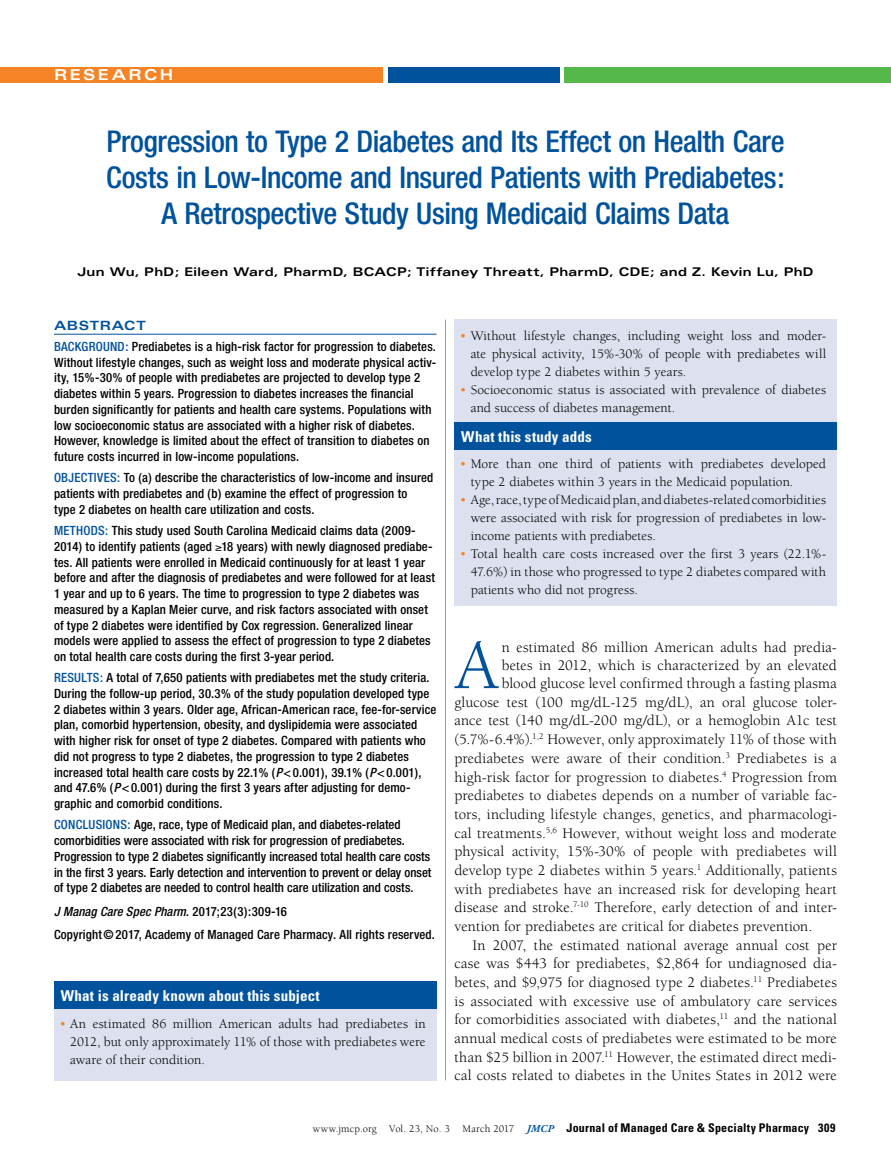
<style>
.page{position:relative;width:891px;height:1175px;background:#fff}
.page>*{position:absolute;margin:0;border:0;box-sizing:border-box;transform-origin:0 0}
.t1{font:71.7px "Berkeley Pro";color:#00529c}
.t2{font:500 condensed 30px/36px "Helvetica Neue";letter-spacing:-.015em;color:#00529c;text-align:center}
.t3{font:15px "Berkeley Pro";letter-spacing:.005em;color:#000}
.t4{font:700 condensed 15px "Univers";letter-spacing:.01em;color:#fff}
.t5{font:700 expanded 15px "Univers";letter-spacing:.16em;color:#fff}
.t6{font:13.5px/18px "Berkeley Pro";letter-spacing:.005em;color:#000;text-align:justify}
.t7{font:500 condensed 12.75px/15.8px "Helvetica Neue";letter-spacing:.01em;color:#000}
.t8{font:700 expanded 12.75px "Univers";letter-spacing:.045em;color:#00529c}
.t9{font:700 condensed 12px "Univers";letter-spacing:.015em;color:#000}
.t10{font:700 expanded 12px "Univers";letter-spacing:.02em;color:#000}
.s1{color:#00529c}
.s2{font-style:italic}
.s3{color:#f58427}
.s4{font-family:"Berkeley Pro";font-weight:400;font-stretch:normal;font-size:10.5px}
.s5{font-family:"Adobe Garamond Pro";font-style:italic;font-stretch:normal;font-size:10.5px;color:#00529c}
</style>
<div class="page">
<hr style="left:54px;top:334px;width:382px;height:1px;background:#00529c">
<hr style="left:445px;top:319px;width:1px;height:761px;background:#f58427">
<div style="left:0;top:67px;width:383px;height:15px;background:#f58427"></div>
<div style="left:388px;top:67px;width:172px;height:15px;background:#00529c"></div>
<div style="left:565px;top:67px;width:326px;height:16px;background:#54b948"></div>
<div style="left:54px;top:999px;width:382px;height:81px;background:#dde1ef"></div>
<div style="left:54px;top:981px;width:382px;height:28px;background:#00529c"></div>
<div style="left:455px;top:319px;width:382px;height:131px;background:#dde1ef"></div>
<div style="left:455px;top:432px;width:382px;height:174px;background:#dde1ef"></div>
<div style="left:455px;top:422px;width:382px;height:27px;background:#00529c"></div>
<p class="t5" style="left:54px;top:66px;width:121px">RESEARCH</p>
<h2 class="t2" style="left:106px;top:123px;width:680px">Progression to Type 2 Diabetes and Its Effect on Health Care<br>Costs in Low-Income and Insured Patients with Prediabetes:<br>A Retrospective Study Using Medicaid Claims Data</h2>
<p class="t10" style="left:77px;top:265px;width:738px">Jun Wu, PhD; Eileen Ward, PharmD, BCACP; Tiffaney Threatt, PharmD, CDE; and Z. Kevin Lu, PhD</p>
<p class="t8" style="left:54px;top:318px;width:93px">ABSTRACT</p>
<p class="t7" style="left:54px;top:338px;width:384px"><span class="s1">BACKGROUND:</span> Prediabetes is a high-risk factor for progression to diabetes.<br>Without lifestyle changes, such as weight loss and moderate physical activ&shy;ity, 15%-30% of people with prediabetes are projected to develop type 2 diabetes within 5 years. Progression to diabetes increases the financial burden significantly for patients and health care systems. Populations with low socioeconomic status are associated with a higher risk of diabetes.<br>However, knowledge is limited about the effect of transition to diabetes on future costs incurred in low-income populations.</p>
<p class="t7" style="left:54px;top:470px;width:381px"><span class="s1">OBJECTIVES:</span> To (a) describe the characteristics of low-income and insured patients with prediabetes and (b) examine the effect of progression to<br>type 2 diabetes on health care utilization and costs.</p>
<p class="t7" style="left:54px;top:522px;width:382px"><span class="s1">METHODS:</span> This study used South Carolina Medicaid claims data (2009- 2014) to identify patients (aged ≥18 years) with newly diagnosed prediabe&shy;tes. All patients were enrolled in Medicaid continuously for at least 1 year before and after the diagnosis of prediabetes and were followed for at least 1 year and up to 6 years. The time to progression to type 2 diabetes was measured by a Kaplan Meier curve, and risk factors associated with onset of type 2 diabetes were identified by Cox regression. Generalized linear models were applied to assess the effect of progression to type 2 diabetes on total health care costs during the first 3-year period.</p>
<p class="t7" style="left:54px;top:669px;width:384px"><span class="s1">RESULTS:</span> A total of 7,650 patients with prediabetes met the study criteria.<br>During the follow-up period, 30.3% of the study population developed type 2 diabetes within 3 years. Older age, African-American race, fee-for-service plan, comorbid hypertension, obesity, and dyslipidemia were associated with higher risk for onset of type 2 diabetes. Compared with patients who did not progress to type 2 diabetes, the progression to type 2 diabetes increased total health care costs by 22.1% (<span class="s2">P</span>&lt;0.001), 39.1% (<span class="s2">P</span>&lt;0.001), and 47.6% (<span class="s2">P</span>&lt;0.001) during the first 3 years after adjusting for demo&shy;graphic and comorbid conditions.</p>
<p class="t7" style="left:54px;top:816px;width:379px"><span class="s1">CONCLUSIONS:</span> Age, race, type of Medicaid plan, and diabetes-related comorbidities were associated with risk for progression of prediabetes.<br>Progression to type 2 diabetes significantly increased total health care costs in the first 3 years. Early detection and intervention to prevent or delay onset of type 2 diabetes are needed to control health care utilization and costs.</p>
<p class="t7" style="left:54px;top:899px;width:382px;line-height:23.4px"><span class="s2">J Manag Care Spec Pharm.</span> 2017;23(3):309-16<br>Copyright©2017, Academy of Managed Care Pharmacy. All rights reserved.</p>
<p class="t4" style="left:61px;top:986px;width:261px">What is already known about this subject</p>
<p class="t6" style="left:70px;top:1015px;width:357px;text-indent:-11px"><span class="s3">•</span> An estimated 86 million American adults had prediabetes in 2012, but only approximately 11% of those with prediabetes were aware of their condition.</p>
<p class="t6" style="left:471px;top:327px;width:357px;text-indent:-11px"><span class="s3">•</span> Without lifestyle changes, including weight loss and moder&shy;ate physical activity, 15%-30% of people with prediabetes will develop type 2 diabetes within 5 years.</p>
<p class="t6" style="left:471px;top:381px;width:357px;text-indent:-11px"><span class="s3">•</span> Socioeconomic status is associated with prevalence of diabetes and success of diabetes management.</p>
<p class="t4" style="left:461px;top:427px;width:132px">What this study adds</p>
<p class="t6" style="left:471px;top:454px;width:357px;text-indent:-11px"><span class="s3">•</span> More than one third of patients with prediabetes developed type 2 diabetes within 3 years in the Medicaid population.</p>
<p class="t6" style="left:471px;top:490px;width:357px;text-indent:-11px"><span class="s3">•</span> Age, race, type of Medicaid plan, and diabetes-related comorbidities were associated with risk for progression of prediabetes in low&shy;income patients with prediabetes.</p>
<p class="t6" style="left:471px;top:544px;width:357px;text-indent:-11px"><span class="s3">•</span> Total health care costs increased over the first 3 years (22.1%- 47.6%) in those who progressed to type 2 diabetes compared with patients who did not progress.</p>
<h1 class="t1" style="left:455px;top:626px;width:45px">A</h1>
<p class="t3" style="left:502px;top:639px;width:337px">n estimated 86 million American adults had predia-</p>
<p class="t3" style="left:502px;top:657px;width:337px">betes in 2012, which is characterized by an elevated</p>
<p class="t3" style="left:502px;top:675px;width:337px">blood glucose level confirmed through a fasting plasma</p>
<p class="t3" style="left:455px;top:693px;width:384px">glucose test (100 mg/dL-125 mg/dL), an oral glucose toler-</p>
<p class="t3" style="left:455px;top:712px;width:384px">ance test (140 mg/dL-200 mg/dL), or a hemoglobin A1c test</p>
<p class="t3" style="left:455px;top:731px;width:384px">(5.7%-6.4%).<sup>1,2</sup> However, only approximately 11% of those with</p>
<p class="t3" style="left:455px;top:750px;width:384px">prediabetes were aware of their condition.<sup>3</sup> Prediabetes is a</p>
<p class="t3" style="left:455px;top:768px;width:384px">high-risk factor for progression to diabetes.<sup>4</sup> Progression from</p>
<p class="t3" style="left:455px;top:787px;width:384px">prediabetes to diabetes depends on a number of variable fac-</p>
<p class="t3" style="left:455px;top:806px;width:384px">tors, including lifestyle changes, genetics, and pharmacologi-</p>
<p class="t3" style="left:455px;top:824px;width:384px">cal treatments.<sup>5,6</sup> However, without weight loss and moderate</p>
<p class="t3" style="left:455px;top:843px;width:384px">physical activity, 15%-30% of people with prediabetes will</p>
<p class="t3" style="left:455px;top:862px;width:384px">develop type 2 diabetes within 5 years.<sup>1</sup> Additionally, patients</p>
<p class="t3" style="left:455px;top:880px;width:384px">with prediabetes have an increased risk for developing heart</p>
<p class="t3" style="left:455px;top:899px;width:384px">disease and stroke.<sup>7-10</sup> Therefore, early detection of and inter-</p>
<p class="t3" style="left:455px;top:918px;width:359px">vention for prediabetes are critical for diabetes prevention.</p>
<p class="t3" style="left:473px;top:936px;width:366px">In 2007, the estimated national average annual cost per</p>
<p class="t3" style="left:455px;top:955px;width:384px">case was $443 for prediabetes, $2,864 for undiagnosed dia-</p>
<p class="t3" style="left:455px;top:974px;width:384px">betes, and $9,975 for diagnosed type 2 diabetes.<sup>11</sup> Prediabetes</p>
<p class="t3" style="left:455px;top:992px;width:384px">is associated with excessive use of ambulatory care services</p>
<p class="t3" style="left:455px;top:1011px;width:384px">for comorbidities associated with diabetes,<sup>11</sup> and the national</p>
<p class="t3" style="left:455px;top:1030px;width:384px">annual medical costs of prediabetes were estimated to be more</p>
<p class="t3" style="left:455px;top:1048px;width:384px">than $25 billion in 2007.<sup>11</sup> However, the estimated direct medi-</p>
<p class="t3" style="left:455px;top:1067px;width:384px">cal costs related to diabetes in the Unites States in 2012 were</p>
<p class="t9" style="left:313px;top:1120px;width:524px"><span class="s4">www.jmcp.org Vol. 23, No. 3 March 2017</span> <span class="s5">JMCP</span> Journal of Managed Care &amp; Specialty Pharmacy 309</p>
</div>
